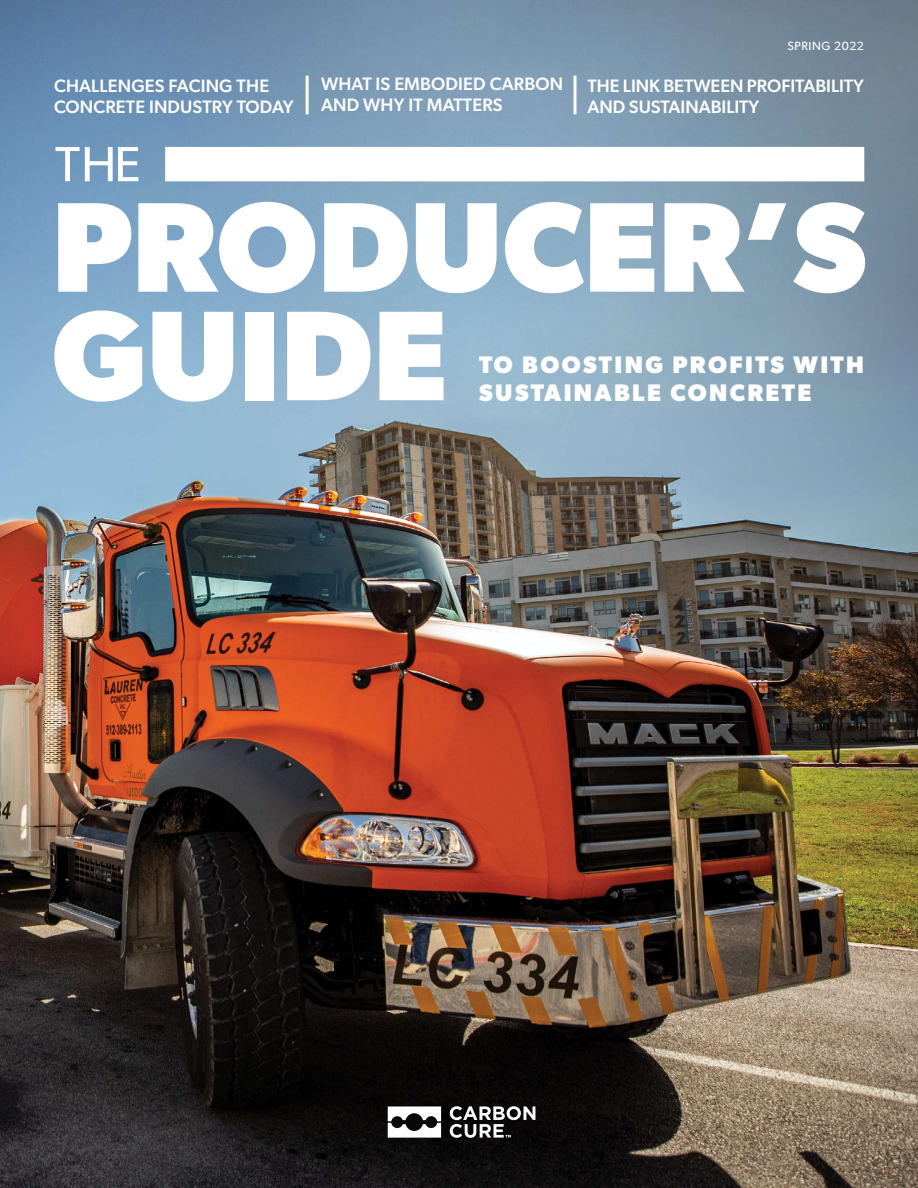
<style>
.page{position:relative;width:918px;height:1188px;background:#fff}
.page>*{position:absolute;margin:0;border:0;box-sizing:border-box;transform-origin:0 0}
.t1{font:700 24px/28.8px "Gibson";letter-spacing:.1em;color:#fff}
.t2{font:500 18px/21px "Gibson";letter-spacing:.005em;color:#fff}
.t3{font:12px "Gibson";letter-spacing:.05em;color:#fff}
</style>
<div class="page">
<img style="left:0;top:0;width:918px;height:1188px">
<hr style="left:306px;top:76px;width:3px;height:38px;background:#fff">
<hr style="left:574px;top:76px;width:3px;height:38px;background:#fff">
<svg style="left:58px;top:203px;width:73px;height:89px"></svg>
<svg style="left:138px;top:202px;width:177px;height:91px"></svg>
<svg style="left:324px;top:203px;width:84px;height:89px"></svg>
<svg style="left:416px;top:203px;width:81px;height:90px"></svg>
<svg style="left:505px;top:202px;width:79px;height:91px"></svg>
<svg style="left:590px;top:203px;width:64px;height:89px"></svg>
<svg style="left:665px;top:203px;width:121px;height:89px"></svg>
<svg style="left:793px;top:202px;width:72px;height:91px"></svg>
<svg style="left:54px;top:310px;width:88px;height:92px"></svg>
<svg style="left:152px;top:312px;width:81px;height:90px"></svg>
<div style="left:245px;top:312px;width:29px;height:88px;background:#fff"></div>
<svg style="left:287px;top:312px;width:83px;height:88px"></svg>
<svg style="left:379px;top:312px;width:65px;height:88px"></svg>
<svg style="left:56px;top:147px;width:82px;height:34px"></svg>
<div style="left:165px;top:147px;width:699px;height:34px;background:#fff"></div>
<svg style="left:388px;top:1106px;width:53px;height:32px"></svg>
<svg style="left:450px;top:1106px;width:85px;height:32px"></svg>
<p class="t3" style="left:787px;top:39px;width:78px">SPRING 2022</p>
<p class="t2" style="left:54px;top:75px;width:241px">CHALLENGES FACING THE<br>CONCRETE INDUSTRY TODAY</p>
<p class="t2" style="left:321px;top:74px;width:244px">WHAT IS EMBODIED CARBON<br>AND WHY IT MATTERS</p>
<p class="t2" style="left:588px;top:75px;width:278px">THE LINK BETWEEN PROFITABILITY<br>AND SUSTAINABILITY</p>
<h1 class="t1" style="left:479px;top:350px;width:386px">TO BOOSTING PROFITS WITH<br>SUSTAINABLE CONCRETE</h1>
</div>
